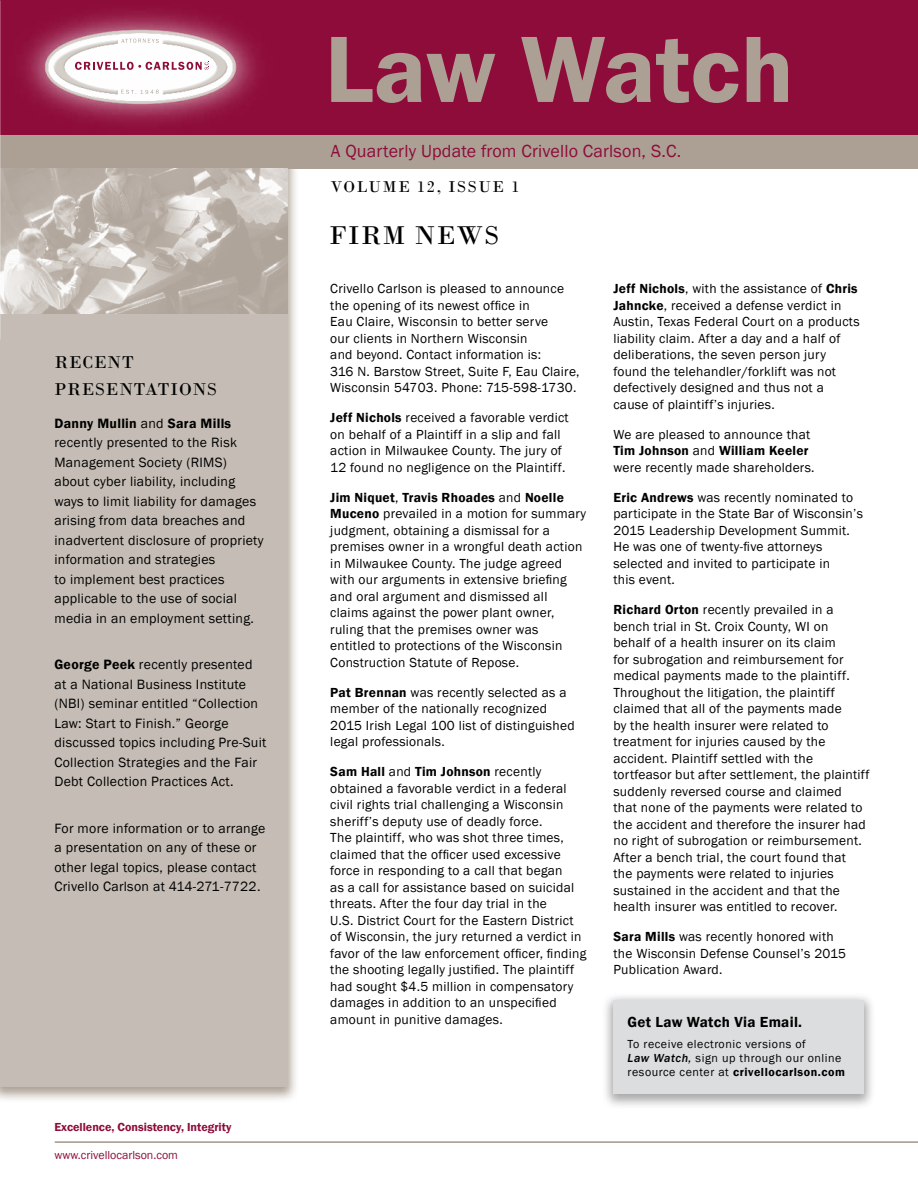
<style>
.page{position:relative;width:918px;height:1188px;background:#fff}
.page>*{position:absolute;margin:0;border:0;box-sizing:border-box;transform-origin:0 0}
.t1{font:600 97.5px "Franklin Gothic";color:#aca095}
.t2{font:27px "Bodoni";letter-spacing:.05em;color:#000}
.t3{font:18px "Franklin Gothic";letter-spacing:.01em;color:#8e0c3a}
.t4{font:18px/27px "Bodoni";letter-spacing:.05em;color:#000}
.t5{font:16.5px "Bodoni";letter-spacing:.1em;color:#000}
.t6{font:600 15px "Franklin Gothic";letter-spacing:.02em;color:#000}
.t7{font:13.8px/19.5px "Franklin Gothic";letter-spacing:.02em;color:#000}
.t8{font:13.5px/16.5px "Franklin Gothic";letter-spacing:.02em;color:#000}
.t9{font:12px/14.4px "Franklin Gothic";letter-spacing:.045em;color:#000}
.t10{font:600 12px "Franklin Gothic";color:#8e0c3a}
.t11{font:12px "Franklin Gothic";color:#8e0c3a}
.s1{font-weight:600}
.s2{font-weight:500;font-style:italic}
</style>
<div class="page">
<svg style="left:0;top:169px;width:296px;height:931px;background:#d6d1cb"></svg>
<div style="left:0;top:157px;width:287px;height:930px;background:#c5bdb5"></div>
<div style="left:0;top:134px;width:918px;height:35px;background:#aca095"></div>
<div style="left:0;top:0;width:918px;height:135px;background:#8e0c3a"></div>
<img style="left:0;top:169px;width:287px;height:145px">
<hr style="left:55px;top:1141px;width:863px;height:2px;background:#aca095">
<img style="left:24px;top:12px;width:233px;height:110px">
<svg style="left:75px;top:61px;width:134px;height:9px"></svg>
<svg style="left:121px;top:90px;width:38px;height:4px"></svg>
<svg style="left:121px;top:39px;width:38px;height:4px"></svg>
<div style="left:602px;top:992px;width:274px;height:118px;background:#000;opacity:.35"></div>
<div style="left:613px;top:1000px;width:251px;height:94px;background:#dcddde"></div>
<h3 class="t4" style="left:54px;top:349px;width:164px">RECENT<br>PRESENTATIONS</h3>
<p class="t7" style="left:54px;top:414px;width:211px"><span class="s1">Danny Mullin</span> and <span class="s1">Sara Mills </span>recently presented to the Risk<br>Management Society (RIMS) about cyber liability, including ways to limit liability for damages arising from data breaches and inadvertent disclosure of propriety information and strategies<br>to implement best practices applicable to the use of social media in an employment setting.</p>
<p class="t7" style="left:54px;top:655px;width:213px"><span class="s1">George Peek</span> recently presented at a National Business Institute (NBI) seminar entitled “Collection Law: Start to Finish.” George discussed topics including Pre-Suit Collection Strategies and the Fair Debt Collection Practices Act.</p>
<p class="t7" style="left:54px;top:819px;width:212px">For more information or to arrange a presentation on any of these or other legal topics, please contact Crivello Carlson at 414-271-7722.</p>
<p class="t10" style="left:54px;top:1119px;width:178px">Excellence, Consistency, Integrity</p>
<p class="t11" style="left:54px;top:1148px;width:125px">www.crivellocarlson.com</p>
<h1 class="t1" style="left:325px;top:9px;width:471px">Law Watch</h1>
<h3 class="t3" style="left:331px;top:140px;width:352px">A Quarterly Update from Crivello Carlson, S.C.</h3>
<p class="t5" style="left:331px;top:176px;width:190px">VOLUME 12, ISSUE 1</p>
<h2 class="t2" style="left:329px;top:219px;width:171px">FIRM NEWS</h2>
<p class="t8" style="left:330px;top:281px;width:251px">Crivello Carlson is pleased to announce the opening of its newest office in<br>Eau Claire, Wisconsin to better serve<br>our clients in Northern Wisconsin<br>and beyond. Contact information is:<br>316 N. Barstow Street, Suite F, Eau Claire, Wisconsin 54703. Phone: 715-598-1730.</p>
<p class="t8" style="left:330px;top:410px;width:240px"><span class="s1">Jeff Nichols</span> received a favorable verdict on behalf of a Plaintiff in a slip and fall action in Milwaukee County. The jury of 12 found no negligence on the Plaintiff.</p>
<p class="t8" style="left:330px;top:489px;width:257px"><span class="s1">Jim Niquet</span>, <span class="s1">Travis Rhoades</span> and <span class="s1">Noelle Muceno</span> prevailed in a motion for summary judgment, obtaining a dismissal for a premises owner in a wrongful death action in Milwaukee County. The judge agreed with our arguments in extensive briefing and oral argument and dismissed all claims against the power plant owner, ruling that the premises owner was entitled to protections of the Wisconsin Construction Statute of Repose.</p>
<p class="t8" style="left:330px;top:684px;width:246px"><span class="s1">Pat Brennan</span> was recently selected as a member of the nationally recognized 2015 Irish Legal 100 list of distinguished legal professionals.</p>
<p class="t8" style="left:330px;top:764px;width:258px"><span class="s1">Sam Hall</span> and <span class="s1">Tim Johnson</span> recently obtained a favorable verdict in a federal civil rights trial challenging a Wisconsin sheriff’s deputy use of deadly force.<br>The plaintiff, who was shot three times, claimed that the officer used excessive force in responding to a call that began<br>as a call for assistance based on suicidal threats. After the four day trial in the<br>U.S. District Court for the Eastern District of Wisconsin, the jury returned a verdict in favor of the law enforcement officer, finding the shooting legally justified. The plaintiff had sought $4.5 million in compensatory damages in addition to an unspecified amount in punitive damages.</p>
<p class="t8" style="left:613px;top:281px;width:248px"><span class="s1">Jeff Nichols</span>, with the assistance of <span class="s1">Chris Jahncke</span>, received a defense verdict in Austin, Texas Federal Court on a products liability claim. After a day and a half of deliberations, the seven person jury found the telehandler/forklift was not defectively designed and thus not a cause of plaintiff’s injuries.</p>
<p class="t8" style="left:613px;top:426px;width:203px">We are pleased to announce that<br><span class="s1">Tim Johnson</span> and <span class="s1">William Keeler </span>were recently made shareholders.</p>
<p class="t8" style="left:613px;top:489px;width:251px"><span class="s1">Eric Andrews</span> was recently nominated to participate in the State Bar of Wisconsin’s 2015 Leadership Development Summit.<br>He was one of twenty-five attorneys selected and invited to participate in<br>this event.</p>
<p class="t8" style="left:613px;top:602px;width:258px"><span class="s1">Richard Orton</span> recently prevailed in a bench trial in St. Croix County, WI on<br>behalf of a health insurer on its claim<br>for subrogation and reimbursement for medical payments made to the plaintiff.<br>Throughout the litigation, the plaintiff claimed that all of the payments made<br>by the health insurer were related to treatment for injuries caused by the accident. Plaintiff settled with the tortfeasor but after settlement, the plaintiff suddenly reversed course and claimed<br>that none of the payments were related to the accident and therefore the insurer had no right of subrogation or reimbursement.<br>After a bench trial, the court found that<br>the payments were related to injuries sustained in the accident and that the health insurer was entitled to recover.</p>
<p class="t8" style="left:613px;top:929px;width:234px"><span class="s1">Sara Mills</span> was recently honored with the Wisconsin Defense Counsel’s 2015<br>Publication Award.</p>
<p class="t6" style="left:628px;top:1013px;width:176px">Get Law Watch Via Email.</p>
<p class="t9" style="left:628px;top:1037px;width:219px">To receive electronic versions of<br><span class="s2">Law Watch,</span> sign up through our online resource center at <span class="s1">crivellocarlson.com</span></p>
</div>
